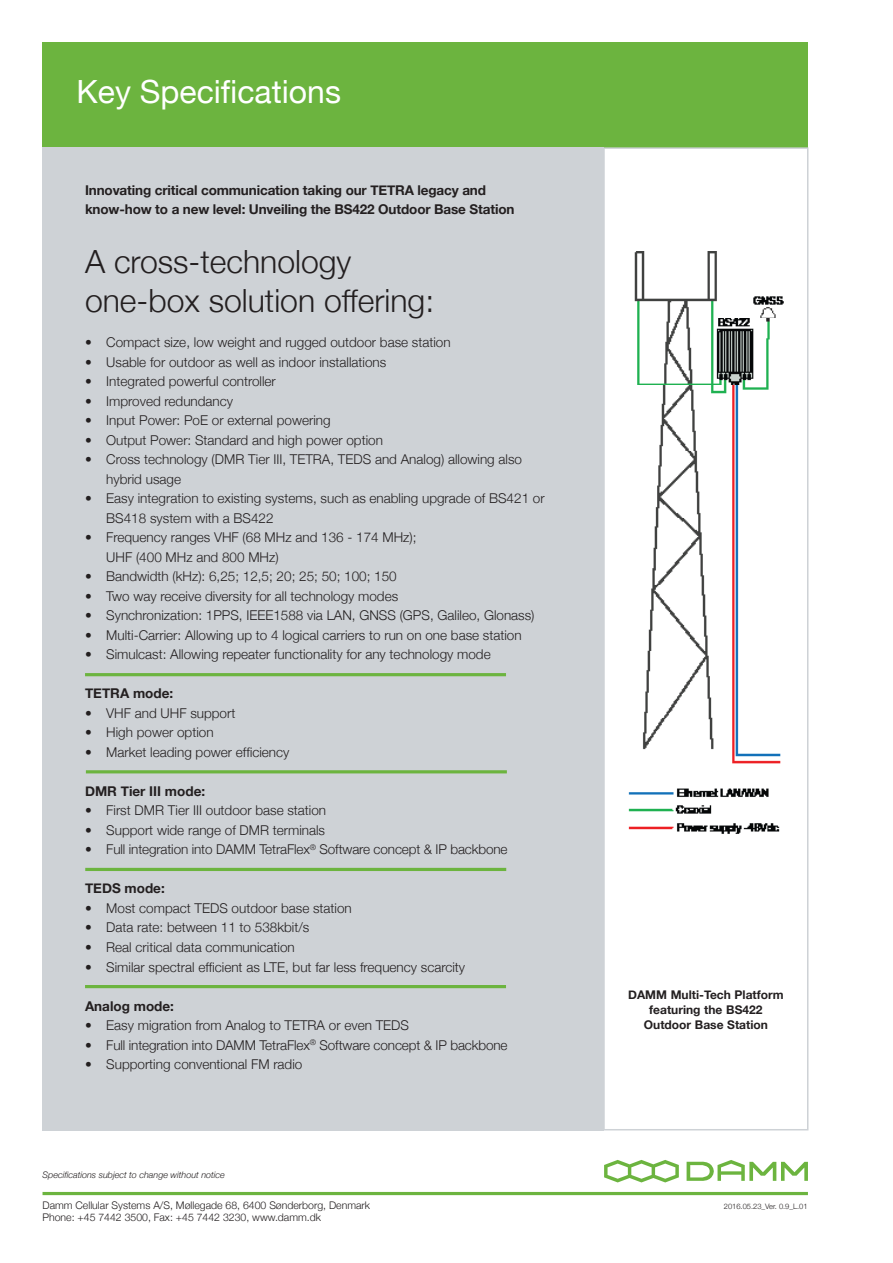
<style>
.page{position:relative;width:893px;height:1263px;background:#fff}
.page>*{position:absolute;margin:0;border:0;box-sizing:border-box;transform-origin:0 0}
.Headline{font:300 31.95px "Helvetica Neue";color:#231f20}
.Headline-2{font:31.95px "Helvetica Neue";color:#fff}
.Sub_headline{font:300 13.5px/19.5px "Helvetica Neue";color:#231f20}
.Headline-3{font:700 13.5px/19.5px "Helvetica Neue";letter-spacing:-.01em;color:#231f20}
.Sub_headline-2{font:700 13.5px "Helvetica Neue";color:#231f20}
.Normal{font:700 12px/15px "Helvetica Neue";color:#231f20;text-align:center}
.t1{font:300 10.5px "Helvetica Neue";color:#231f20}
.Copy_text_-_bullets{font:italic 300 9px "Helvetica Neue";color:#231f20}
.t2{font:300 7.5px "Helvetica Neue";color:#231f20}
</style>
<div class="page">
<hr style="left:43px;top:1192px;width:765px;height:3px;background:#6cb43f">
<svg style="left:604px;top:1160px;width:75px;height:22px"></svg>
<svg style="left:687px;top:1160px;width:121px;height:21px"></svg>
<div style="left:43px;top:43px;width:765px;height:105px;background:#6cb43f"></div>
<img style="left:628px;top:251px;width:156px;height:583px">
<div style="left:603px;top:147px;width:205px;height:983px;border:2px solid #ced2d6"></div>
<div style="left:43px;top:147px;width:561px;height:983px;background:#ced2d6"></div>
<hr style="left:85px;top:673px;width:421px;height:3px;background:#6cb43f">
<hr style="left:86px;top:770px;width:421px;height:3px;background:#6cb43f">
<hr style="left:85px;top:868px;width:421px;height:3px;background:#6cb43f">
<hr style="left:85px;top:985px;width:421px;height:3px;background:#6cb43f">
<p class="Headline-2" style="left:77px;top:72px;width:266px">Key Specifications</p>
<p class="Headline-3" style="left:85px;top:180px;width:431px">Innovating critical communication taking our TETRA legacy and know-how to a new level: Unveiling the BS422 Outdoor Base Station</p>
<p class="Headline" style="left:85px;top:242px;width:268px">A cross-technology</p>
<p class="Headline" style="left:85px;top:281px;width:351px">one-box solution offering:</p>
<p class="Sub_headline" style="left:85px;top:333px;width:367px">• Compact size, low weight and rugged outdoor base station</p>
<p class="Sub_headline" style="left:85px;top:352px;width:303px">• Usable for outdoor as well as indoor installations</p>
<p class="Sub_headline" style="left:85px;top:372px;width:192px">• Integrated powerful controller</p>
<p class="Sub_headline" style="left:85px;top:391px;width:150px">• Improved redundancy</p>
<p class="Sub_headline" style="left:85px;top:411px;width:247px">• Input Power: PoE or external powering</p>
<p class="Sub_headline" style="left:85px;top:430px;width:299px">• Output Power: Standard and high power option</p>
<p class="Sub_headline" style="left:106px;top:450px;width:417px;text-indent:-21px">• Cross technology (DMR Tier III, TETRA, TEDS and Analog) allowing also hybrid usage</p>
<p class="Sub_headline" style="left:106px;top:489px;width:440px;text-indent:-21px">• Easy integration to existing systems, such as enabling upgrade of BS421 or<br>BS418 system with a BS422</p>
<p class="Sub_headline" style="left:106px;top:528px;width:312px;text-indent:-21px">• Frequency ranges VHF (68 MHz and 136 - 174 MHz);<br>UHF (400 MHz and 800 MHz)</p>
<p class="Sub_headline" style="left:85px;top:567px;width:313px">• Bandwidth (kHz): 6,25; 12,5; 20; 25; 50; 100; 150</p>
<p class="Sub_headline" style="left:85px;top:586px;width:315px">• Two way receive diversity for all technology modes</p>
<p class="Sub_headline" style="left:85px;top:606px;width:451px">• Synchronization: 1PPS, IEEE1588 via LAN, GNSS (GPS, Galileo, Glonass)</p>
<p class="Sub_headline" style="left:85px;top:625px;width:438px">• Multi-Carrier: Allowing up to 4 logical carriers to run on one base station</p>
<p class="Sub_headline" style="left:85px;top:645px;width:407px">• Simulcast: Allowing repeater functionality for any technology mode</p>
<p class="Sub_headline-2" style="left:85px;top:685px;width:90px">TETRA mode:</p>
<p class="Sub_headline" style="left:85px;top:703px;width:152px">• VHF and UHF support</p>
<p class="Sub_headline" style="left:85px;top:723px;width:130px">• High power option</p>
<p class="Sub_headline" style="left:85px;top:742px;width:206px">• Market leading power efficiency</p>
<p class="Sub_headline-2" style="left:85px;top:783px;width:122px">DMR Tier III mode:</p>
<p class="Sub_headline" style="left:85px;top:801px;width:243px">• First DMR Tier III outdoor base station</p>
<p class="Sub_headline" style="left:85px;top:820px;width:242px">• Support wide range of DMR terminals</p>
<p class="Sub_headline" style="left:85px;top:840px;width:424px">• Full integration into DAMM TetraFlex<sup>®</sup> Software concept &amp; IP backbone</p>
<p class="Sub_headline-2" style="left:85px;top:880px;width:81px">TEDS mode:</p>
<p class="Sub_headline" style="left:85px;top:898px;width:268px">• Most compact TEDS outdoor base station</p>
<p class="Sub_headline" style="left:85px;top:918px;width:226px">• Data rate: between 11 to 538kbit/s</p>
<p class="Sub_headline" style="left:85px;top:937px;width:211px">• Real critical data communication</p>
<p class="Sub_headline" style="left:85px;top:957px;width:382px">• Similar spectral efficient as LTE, but far less frequency scarcity</p>
<p class="Sub_headline-2" style="left:85px;top:997px;width:90px">Analog mode:</p>
<p class="Sub_headline" style="left:85px;top:1015px;width:325px">• Easy migration from Analog to TETRA or even TEDS</p>
<p class="Sub_headline" style="left:85px;top:1035px;width:424px">• Full integration into DAMM TetraFlex<sup>®</sup> Software concept &amp; IP backbone</p>
<p class="Sub_headline" style="left:85px;top:1054px;width:219px">• Supporting conventional FM radio</p>
<p class="Copy_text_-_bullets" style="left:43px;top:1169px;width:184px">Specifications subject to change without notice</p>
<p class="Normal" style="left:628px;top:987px;width:157px">DAMM Multi-Tech Platform</p>
<p class="Normal" style="left:644px;top:1002px;width:126px">featuring the BS422<br>Outdoor Base Station</p>
<p class="t1" style="left:43px;top:1198px;width:329px">Damm Cellular Systems A/S, Møllegade 68, 6400 Sønderborg, Denmark</p>
<p class="t2" style="left:724px;top:1201px;width:85px">2016.05.23_Ver. 0.9_L.01</p>
<p class="t1" style="left:43px;top:1210px;width:280px">Phone: +45 7442 3500, Fax: +45 7442 3230, www.damm.dk</p>
</div>
